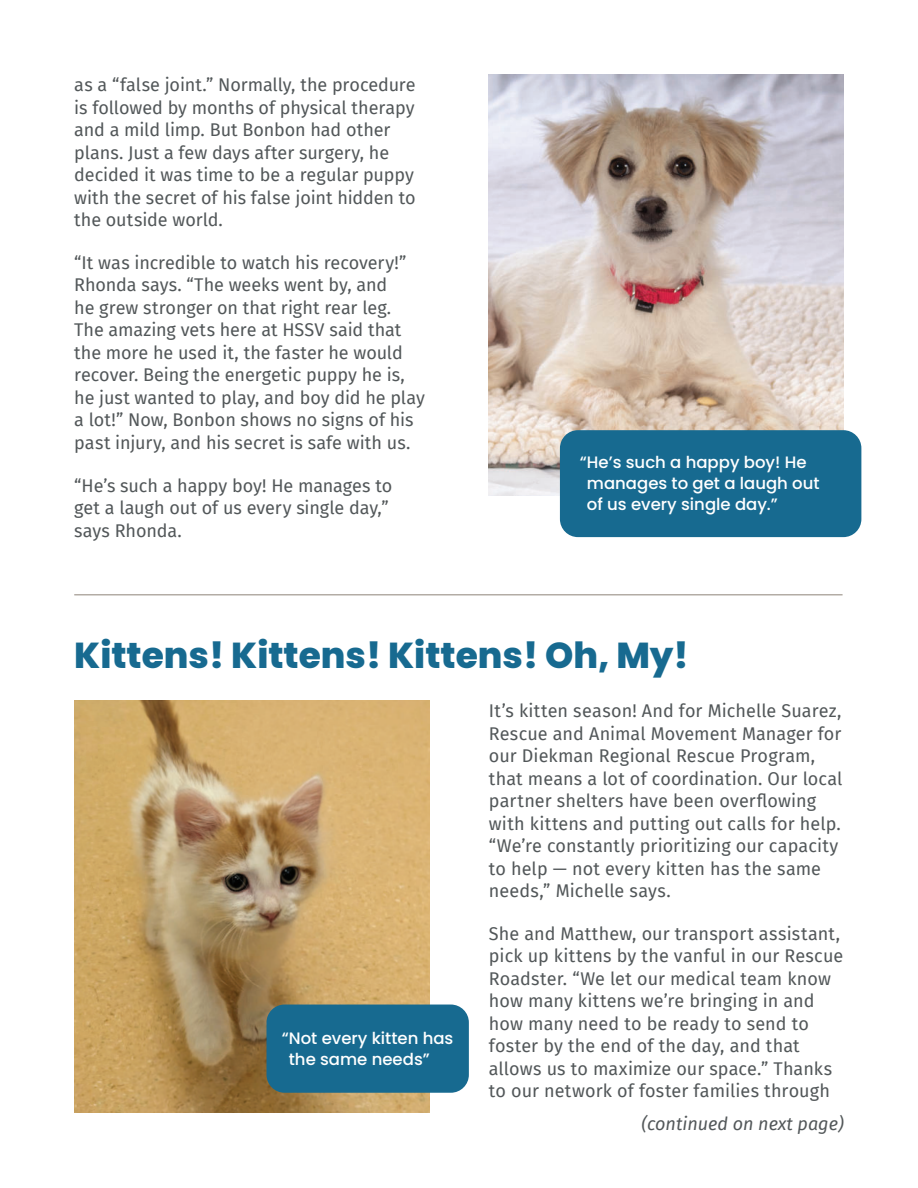
<style>
.page{position:relative;width:918px;height:1188px;background:#fff}
.page>*{position:absolute;margin:0;border:0;box-sizing:border-box;transform-origin:0 0}
.t1{font:800 36px "Poppins";color:#176a90}
.t2{font:18px/22.5px "Fira Sans";color:#525759}
.t3{font:italic 18px "Fira Sans";color:#525759}
.t4{font:500 16.5px/21px "Poppins";color:#fff}
</style>
<div class="page">
<img style="left:489px;top:74px;width:355px;height:422px">
<img style="left:74px;top:700px;width:355px;height:413px">
<div style="left:560px;top:430px;width:301px;height:107px;background:#176a90;border-radius:18px"></div>
<div style="left:267px;top:1005px;width:202px;height:88px;background:#176a90;border-radius:18px"></div>
<hr style="left:74px;top:594px;width:769px;height:1px;background:#b3aca5">
<p class="t2" style="left:74px;top:74px;width:343px">as a “false joint.” Normally, the procedure is followed by months of physical therapy and a mild limp. But Bonbon had other plans. Just a few days after surgery, he decided it was time to be a regular puppy with the secret of his false joint hidden to the outside world.</p>
<p class="t2" style="left:74px;top:251px;width:352px">“It was incredible to watch his recovery!” Rhonda says. “The weeks went by, and<br>he grew stronger on that right rear leg.<br>The amazing vets here at HSSV said that the more he used it, the faster he would recover. Being the energetic puppy he is, he just wanted to play, and boy did he play a lot!” Now, Bonbon shows no signs of his past injury, and his secret is safe with us.</p>
<p class="t2" style="left:74px;top:474px;width:320px">“He’s such a happy boy! He manages to get a laugh out of us every single day,” says Rhonda.</p>
<p class="t4" style="left:587px;top:453px;width:234px;text-indent:-7px">“ He’s such a happy boy! He manages to get a laugh out of us every single day.”</p>
<h1 class="t1" style="left:74px;top:638px;width:616px">Kittens! Kittens! Kittens! Oh, My!</h1>
<p class="t4" style="left:289px;top:1029px;width:166px;text-indent:-7px">“ Not every kitten has the same needs”</p>
<p class="t2" style="left:489px;top:700px;width:355px">It’s kitten season! And for Michelle Suarez, Rescue and Animal Movement Manager for our Diekman Regional Rescue Program, that means a lot of coordination. Our local partner shelters have been overflowing with kittens and putting out calls for help. “We’re constantly prioritizing our capacity to help — not every kitten has the same needs,” Michelle says.</p>
<p class="t2" style="left:489px;top:922px;width:356px">She and Matthew, our transport assistant, pick up kittens by the vanful in our Rescue Roadster. “We let our medical team know how many kittens we’re bringing in and how many need to be ready to send to foster by the end of the day, and that allows us to maximize our space.” Thanks to our network of foster families through</p>
<p class="t3" style="left:641px;top:1111px;width:204px">(continued on next page)</p>
</div>
